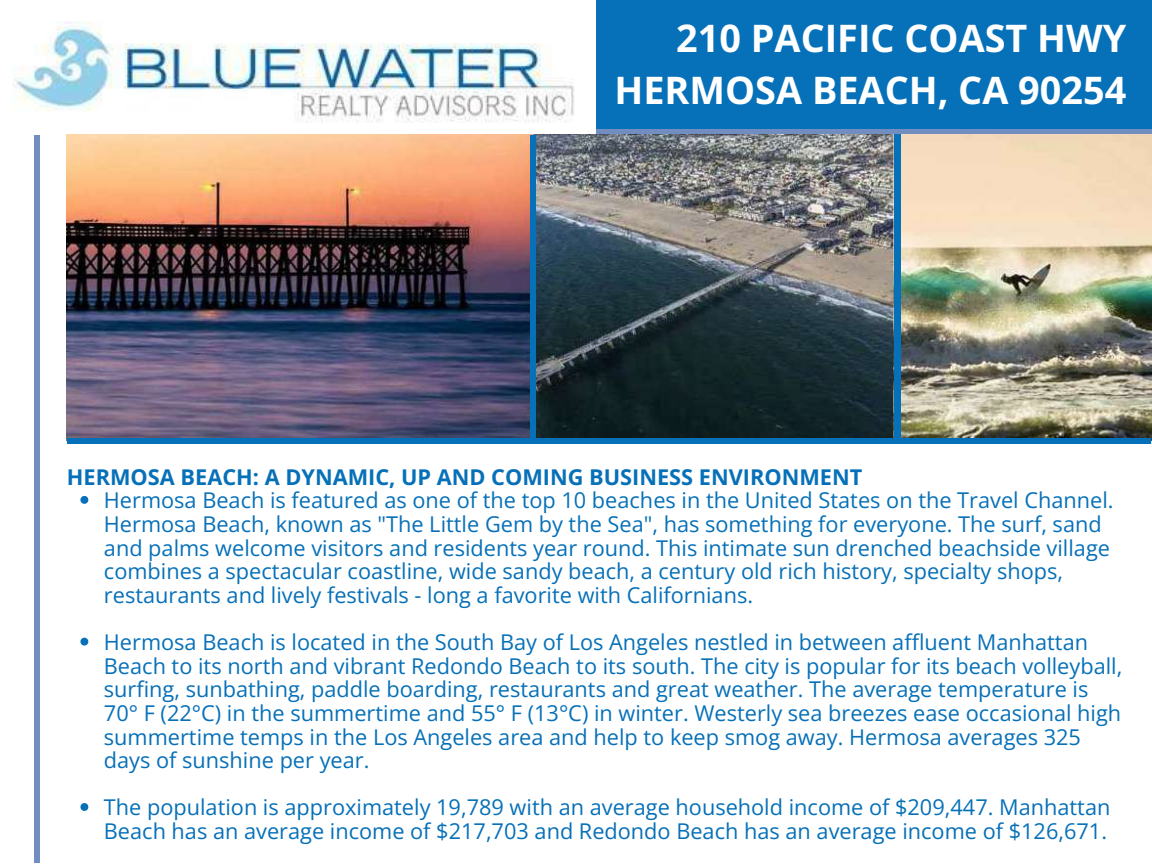
<style>
.page{position:relative;width:1152px;height:864px;background:#fff}
.page>*{position:absolute;margin:0;border:0;box-sizing:border-box;transform-origin:0 0}
.t1{font:700 37.8px/51.8px "Open Sans";color:#fff;text-align:right}
.t2{font:21.75px/23.7px "Open Sans";color:#0670b8}
.t3{font:700 21.75px "Open Sans";color:#0670b8}
</style>
<div class="page">
<div style="left:34px;top:135px;width:6px;height:728px;background:#728ec1"></div>
<div style="left:597px;top:0;width:555px;height:135px;background:#0670b8"></div>
<div style="left:597px;top:129px;width:555px;height:6px;background:#728ec1"></div>
<img style="left:67px;top:135px;width:1084px;height:303px">
<div style="left:531px;top:135px;width:5px;height:303px;background:#0670b8"></div>
<div style="left:894px;top:135px;width:6px;height:306px;background:#0670b8"></div>
<div style="left:67px;top:438px;width:1085px;height:6px;background:#0670b8"></div>
<img style="left:12px;top:21px;width:562px;height:101px">
<svg style="left:80px;top:496px;width:8px;height:8px"></svg>
<svg style="left:80px;top:638px;width:8px;height:8px"></svg>
<svg style="left:80px;top:803px;width:8px;height:8px"></svg>
<h1 class="t1" style="left:614px;top:12px;width:513px">210 PACIFIC COAST HWY<br>HERMOSA BEACH, CA 90254</h1>
<p class="t3" style="left:67px;top:461px;width:797px">HERMOSA BEACH: A DYNAMIC, UP AND COMING BUSINESS ENVIRONMENT</p>
<p class="t2" style="left:104px;top:488px;width:1011px">Hermosa Beach is featured as one of the top 10 beaches in the United States on the Travel Channel.<br>Hermosa Beach, known as "The Little Gem by the Sea", has something for everyone. The surf, sand and palms welcome visitors and residents year round. This intimate sun drenched beachside village combines a spectacular coastline, wide sandy beach, a century old rich history, specialty shops, restaurants and lively festivals - long a favorite with Californians.</p>
<p class="t2" style="left:104px;top:630px;width:1020px">Hermosa Beach is located in the South Bay of Los Angeles nestled in between affluent Manhattan Beach to its north and vibrant Redondo Beach to its south. The city is popular for its beach volleyball, surfing, sunbathing, paddle boarding, restaurants and great weather. The average temperature is 70° F (22°C) in the summertime and 55° F (13°C) in winter. Westerly sea breezes ease occasional high summertime temps in the Los Angeles area and help to keep smog away. Hermosa averages 325 days of sunshine per year.</p>
<p class="t2" style="left:104px;top:795px;width:1008px">The population is approximately 19,789 with an average household income of $209,447. Manhattan<br>Beach has an average income of $217,703 and Redondo Beach has an average income of $126,671.</p>
</div>
